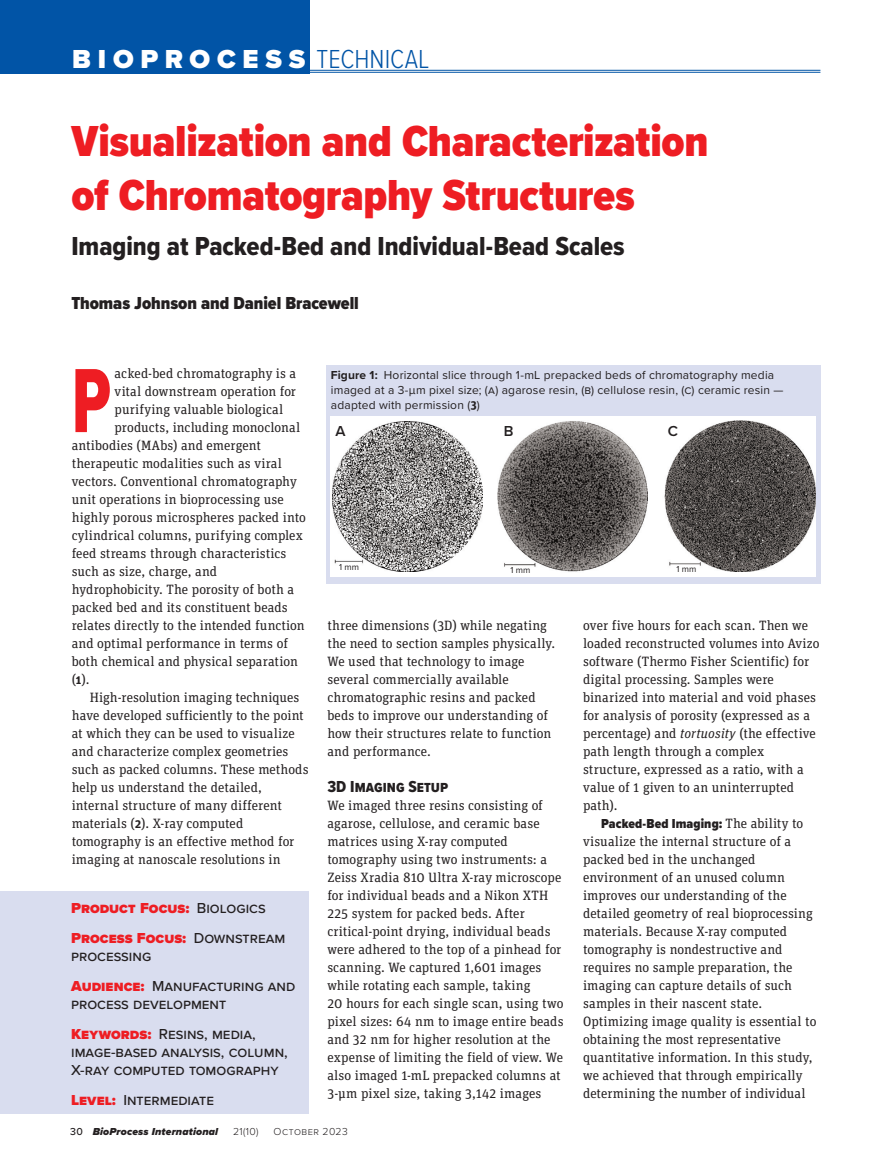
<style>
.page{position:relative;width:891px;height:1168px;background:#fff}
.page>*{position:absolute;margin:0;border:0;box-sizing:border-box;transform-origin:0 0}
.t1{font:94.5px "Proxima Nova Cond Extrabld";color:#ee1d23;scale:.75 1}
.t2{font:900 45px/54px "Proxima Nova Cond";letter-spacing:-.005em;color:#ee1d23}
.t3{font:27px "Proxima Nova Cond Extrabld";color:#231f20}
.t4{font:900 27px "Proxima Nova";letter-spacing:.25em;color:#fff}
.t5{font:900 18px "Proxima Nova Cond";letter-spacing:-.005em;color:#231f20}
.t6{font:16.5px "Proxima Nova Cond Extrabld";letter-spacing:.005em;color:#231f20}
.t7{font:500 15px/30px "Proxima Nova";color:#231f20}
.t8{font:900 15px/30px "Proxima Nova";color:#ee1d23}
.t9{font:600 15px "Proxima Nova";color:#231f20}
.t10{font:13.5px/18px "Unit Slab Pro";letter-spacing:.005em;color:#231f20}
.t11{font:900 13.5px "Proxima Nova Cond";letter-spacing:.01em;color:#231f20}
.t12{font:12px/15px "Proxima Nova";letter-spacing:.015em;color:#231f20}
.t13{font:italic 900 10.5px "Proxima Nova";letter-spacing:.015em;color:#231f20}
.t14{font:300 10.5px "Proxima Nova";letter-spacing:.035em;color:#231f20}
.t15{font:9px "Proxima Nova";color:#231f20}
.s1{font-family:"Proxima Nova Cond";font-weight:300;color:#0154a6}
.s2{font-weight:700;font-size:12px}
.s3{font-weight:500;color:#231f20}
.s4{font-weight:900;color:#ee1d23}
.s5{font-weight:700}
.s6{font-family:"Unit Slab Pro";font-weight:700}
.s7{font-style:italic}
.s8{font-family:"Unit Slab Pro";font-weight:400}
.s9{font-weight:500;font-style:normal}
</style>
<div class="page">
<div style="left:0;top:0;width:310px;height:74px;background:#0154a6"></div>
<hr style="left:309px;top:70px;width:511px;height:1px;background:#0154a6">
<hr style="left:309px;top:72px;width:511px;height:1px;background:#0154a6">
<div style="left:0;top:891px;width:308px;height:223px;background:#d9ddef"></div>
<div style="left:326px;top:365px;width:494px;height:219px;background:#d9ddef"></div>
<div style="left:331px;top:417px;width:485px;height:160px;background:#fff"></div>
<img style="left:332px;top:421px;width:151px;height:150px">
<img style="left:498px;top:421px;width:150px;height:151px">
<img style="left:664px;top:420px;width:152px;height:151px">
<h3 class="t4" style="left:72px;top:38px;width:358px">BIOPROCESS <span class="s1">TECHNICAL</span></h3>
<h2 class="t2" style="left:71px;top:113px;width:639px">Visualization and Characterization of Chromatography Structures</h2>
<h3 class="t3" style="left:71px;top:226px;width:555px">Imaging at Packed-Bed and Individual-Bead Scales</h3>
<h3 class="t5" style="left:71px;top:289px;width:289px">Thomas Johnson and Daniel Bracewell</h3>
<h1 class="t1" style="left:72px;top:331px;width:54px">P</h1>
<p class="t10" style="left:115px;top:364px;width:183px">acked-bed chromatography is a</p>
<p class="t10" style="left:115px;top:382px;width:183px">vital downstream operation for</p>
<p class="t10" style="left:115px;top:400px;width:170px">purifying valuable biological</p>
<p class="t10" style="left:115px;top:418px;width:187px">products, including monoclonal</p>
<p class="t10" style="left:72px;top:436px;width:191px">antibodies (MAbs) and emergent</p>
<p class="t10" style="left:72px;top:454px;width:212px">therapeutic modalities such as viral</p>
<p class="t10" style="left:72px;top:472px;width:227px">vectors. Conventional chromatography</p>
<p class="t10" style="left:72px;top:490px;width:214px">unit operations in bioprocessing use</p>
<p class="t10" style="left:72px;top:508px;width:236px">highly porous microspheres packed into</p>
<p class="t10" style="left:72px;top:526px;width:233px">cylindrical columns, purifying complex</p>
<p class="t10" style="left:72px;top:544px;width:216px">feed streams through characteristics</p>
<p class="t10" style="left:72px;top:562px;width:147px">such as size, charge, and</p>
<p class="t10" style="left:72px;top:580px;width:224px">hydrophobicity. The porosity of both a</p>
<p class="t10" style="left:72px;top:598px;width:218px">packed bed and its constituent beads</p>
<p class="t10" style="left:72px;top:616px;width:234px">relates directly to the intended function</p>
<p class="t10" style="left:72px;top:634px;width:218px">and optimal performance in terms of</p>
<p class="t10" style="left:72px;top:652px;width:228px">both chemical and physical separation</p>
<p class="t10" style="left:72px;top:670px;width:19px">(<span class="s2">1</span>).</p>
<p class="t10" style="left:90px;top:688px;width:211px">High-resolution imaging techniques</p>
<p class="t10" style="left:72px;top:706px;width:234px">have developed sufficiently to the point</p>
<p class="t10" style="left:72px;top:724px;width:224px">at which they can be used to visualize</p>
<p class="t10" style="left:72px;top:742px;width:218px">and characterize complex geometries</p>
<p class="t10" style="left:72px;top:760px;width:238px">such as packed columns. These methods</p>
<p class="t10" style="left:72px;top:778px;width:192px">help us understand the detailed,</p>
<p class="t10" style="left:72px;top:796px;width:212px">internal structure of many different</p>
<p class="t10" style="left:72px;top:814px;width:173px">materials (<span class="s2">2</span>). X-ray computed</p>
<p class="t10" style="left:72px;top:832px;width:224px">tomography is an effective method for</p>
<p class="t10" style="left:72px;top:850px;width:210px">imaging at nanoscale resolutions in</p>
<p class="t8" style="left:71px;top:892px;width:216px">Product Focus: <span class="s3">Biologics<br></span>Process Focus: <span class="s3">Downstream</span></p>
<p class="t7" style="left:71px;top:940px;width:226px">processing<br><span class="s4">Audience:</span> Manufacturing and</p>
<p class="t7" style="left:71px;top:988px;width:186px">process development<br><span class="s4">Keywords:</span> Resins, media,</p>
<p class="t7" style="left:71px;top:1042px;width:218px;line-height:18px">image-based analysis, column,<br>X-ray computed tomography</p>
<p class="t7" style="left:71px;top:1084px;width:144px"><span class="s4">Level:</span> Intermediate</p>
<p class="t12" style="left:331px;top:367px;width:454px"><span class="s5">Figure 1:</span> Horizontal slice through 1-mL prepacked beds of chromatography media imaged at a 3-µm pixel size; (a) agarose resin, (b) cellulose resin, (c) ceramic resin — adapted with permission (<span class="s6">3</span>)</p>
<p class="t9" style="left:336px;top:420px;width:12px">A</p>
<p class="t9" style="left:504px;top:420px;width:11px">B</p>
<p class="t9" style="left:668px;top:420px;width:12px">C</p>
<p class="t15" style="left:339px;top:560px;width:21px">1 mm</p>
<p class="t15" style="left:511px;top:563px;width:21px">1 mm</p>
<p class="t15" style="left:677px;top:563px;width:21px">1 mm</p>
<p class="t10" style="left:327px;top:616px;width:229px">three dimensions (3D) while negating the need to section samples physically.<br>We used that technology to image several commercially available chromatographic resins and packed beds to improve our understanding of how their structures relate to function and performance.</p>
<p class="t6" style="left:327px;top:774px;width:122px">3D Imaging Setup</p>
<p class="t10" style="left:327px;top:796px;width:238px">We imaged three resins consisting of agarose, cellulose, and ceramic base matrices using X-ray computed tomography using two instruments: a Zeiss Xradia 810 Ultra X-ray microscope for individual beads and a Nikon XTH 225 system for packed beds. After critical-point drying, individual beads were adhered to the top of a pinhead for scanning. We captured 1,601 images while rotating each sample, taking<br>20 hours for each single scan, using two pixel sizes: 64 nm to image entire beads and 32 nm for higher resolution at the expense of limiting the field of view. We also imaged 1-mL prepacked columns at 3-µm pixel size, taking 3,142 images</p>
<p class="t10" style="left:583px;top:616px;width:238px">over five hours for each scan. Then we loaded reconstructed volumes into Avizo software (Thermo Fisher Scientific) for digital processing. Samples were binarized into material and void phases for analysis of porosity (expressed as a percentage) and <span class="s7">tortuosity</span> (the effective path length through a complex structure, expressed as a ratio, with a value of 1 given to an uninterrupted path).</p>
<p class="t11" style="left:601px;top:813px;width:204px">Packed-Bed Imaging: <span class="s8">The ability to</span></p>
<p class="t10" style="left:583px;top:832px;width:235px">visualize the internal structure of a packed bed in the unchanged environment of an unused column improves our understanding of the detailed geometry of real bioprocessing materials. Because X-ray computed tomography is nondestructive and requires no sample preparation, the imaging can capture details of such samples in their nascent state.<br>Optimizing image quality is essential to obtaining the most representative quantitative information. In this study, we achieved that through empirically determining the number of individual</p>
<p class="t13" style="left:70px;top:1124px;width:150px"><span class="s9">30</span> BioProcess International</p>
<p class="t14" style="left:233px;top:1124px;width:27px">21(10)</p>
<p class="t14" style="left:273px;top:1124px;width:76px">October 2023</p>
</div>
